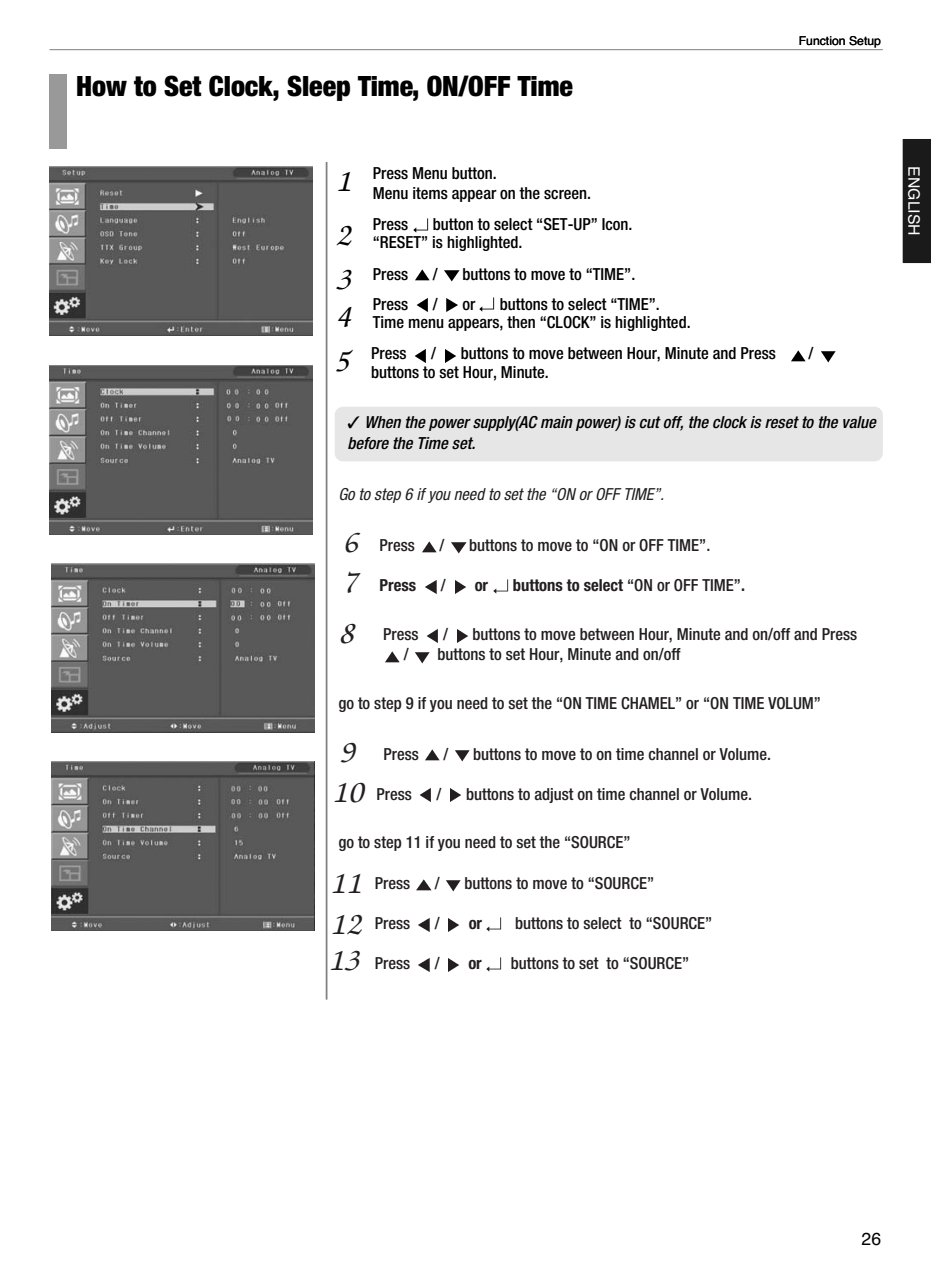
<style>
.page{position:relative;width:931px;height:1280px;background:#fff}
.page>*{position:absolute;margin:0;border:0;box-sizing:border-box;transform-origin:0 0}
.t1{font:italic 31.5px/39.9px "Zapf Chancery";color:#231f20}
.t2{font:italic 31.5px/37.1px "Zapf Chancery";color:#000}
.t3{font:900 condensed 28px "Helvetica Neue";color:#000}
.t4{font:17.5px "Helvetica";color:#000}
.t5{font:500 condensed 16.62px "Helvetica Neue";color:#231f20}
.t6{font:500 condensed 16.62px/18.6px "Helvetica Neue";color:#000}
.t7{font:italic 500 condensed 16.62px/21.2px "Helvetica Neue";color:#000}
.t8{font:italic condensed 16.62px "Helvetica Neue";color:#231f20}
.t9{font:700 condensed 16.62px "Helvetica Neue";color:#231f20}
.t10{font:15.75px "Helvetica";color:#fff}
.t11{font:italic 12.25px "Helvetica";color:#000}
.s1{font-weight:500}
</style>
<div class="page">
<hr style="left:49px;top:49px;width:834px;height:1px;background:#808080">
<div style="left:903px;top:139px;width:28px;height:124px;background:#1a1a1a"></div>
<div style="left:335px;top:407px;width:548px;height:54px;background:#e6e6e6;border-radius:8px"></div>
<hr style="left:326px;top:162px;width:1px;height:837px;background:#808080">
<img style="left:413px;top:219px;width:16px;height:14px">
<img style="left:415px;top:269px;width:15px;height:12px">
<img style="left:444px;top:270px;width:16px;height:12px">
<img style="left:416px;top:298px;width:12px;height:14px">
<img style="left:446px;top:298px;width:12px;height:14px">
<img style="left:480px;top:298px;width:15px;height:14px">
<img style="left:414px;top:349px;width:12px;height:14px">
<img style="left:445px;top:349px;width:11px;height:14px">
<img style="left:791px;top:350px;width:15px;height:12px">
<img style="left:821px;top:351px;width:15px;height:12px">
<div style="left:49px;top:74px;width:18px;height:75px;background:#999"></div>
<img style="left:49px;top:167px;width:263px;height:168px">
<img style="left:49px;top:365px;width:263px;height:169px">
<img style="left:422px;top:541px;width:15px;height:12px">
<img style="left:451px;top:542px;width:16px;height:12px">
<img style="left:425px;top:580px;width:12px;height:14px">
<img style="left:455px;top:580px;width:11px;height:14px">
<img style="left:494px;top:579px;width:15px;height:15px">
<img style="left:426px;top:629px;width:12px;height:14px">
<img style="left:457px;top:629px;width:11px;height:14px">
<img style="left:385px;top:651px;width:15px;height:12px">
<img style="left:415px;top:652px;width:15px;height:12px">
<img style="left:425px;top:749px;width:15px;height:12px">
<img style="left:455px;top:750px;width:15px;height:12px">
<img style="left:419px;top:788px;width:12px;height:14px">
<img style="left:450px;top:788px;width:11px;height:14px">
<img style="left:416px;top:879px;width:16px;height:12px">
<img style="left:446px;top:880px;width:15px;height:12px">
<img style="left:418px;top:918px;width:12px;height:14px">
<img style="left:448px;top:918px;width:11px;height:14px">
<img style="left:486px;top:917px;width:16px;height:15px">
<img style="left:418px;top:958px;width:12px;height:14px">
<img style="left:448px;top:958px;width:11px;height:14px">
<img style="left:486px;top:957px;width:16px;height:15px">
<img style="left:51px;top:563px;width:263px;height:169px">
<img style="left:51px;top:761px;width:263px;height:169px">
<h2 class="t3" style="left:76px;top:76px;width:499px">How to Set Clock, Sleep Time, ON/OFF Time</h2>
<p class="t11" style="left:799px;top:37px;width:84px">Function Setup</p>
<p class="t6" style="left:373px;top:164px;width:220px;line-height:19.9px">Press Menu button.<br>Menu items appear on the screen.</p>
<p class="t6" style="left:373px;top:216px;width:37px">Press</p>
<h1 class="t2" style="left:338px;top:166px;width:17px">1</h1>
<p class="t6" style="left:373px;top:216px;width:261px;text-indent:60px">button to select “SET-UP” Icon. “RESET” is highlighted.</p>
<p class="t6" style="left:373px;top:266px;width:37px">Press</p>
<p class="t6" style="left:433px;top:266px;width:6px">/</p>
<p class="t6" style="left:462px;top:266px;width:174px">buttons to move to “TIME”.</p>
<p class="t6" style="left:373px;top:296px;width:37px">Press</p>
<p class="t6" style="left:433px;top:296px;width:6px">/</p>
<p class="t6" style="left:462px;top:296px;width:14px">or</p>
<h1 class="t2" style="left:338px;top:220px;width:17px">2</h1>
<h1 class="t2" style="left:338px;top:264px;width:17px">3<br>4</h1>
<h1 class="t2" style="left:336px;top:346px;width:17px">5</h1>
<p class="t6" style="left:373px;top:296px;width:319px;text-indent:127px">buttons to select “TIME”.<br>Time menu appears, then “CLOCK” is highlighted.</p>
<p class="t6" style="left:371px;top:346px;width:37px">Press</p>
<p class="t6" style="left:431px;top:346px;width:6px">/</p>
<p class="t6" style="left:461px;top:346px;width:317px">buttons to move between Hour, Minute and Press</p>
<p class="t6" style="left:809px;top:346px;width:6px">/</p>
<p class="t6" style="left:371px;top:364px;width:179px">buttons to set Hour, Minute.</p>
<p class="t7" style="left:347px;top:413px;width:530px">✓ When the power supply(AC main power) is cut off, the clock is reset to the value before the Time set.</p>
<p class="t8" style="left:338px;top:487px;width:327px">Go to step 6 if you need to set the “ON or OFF TIME”.</p>
<p class="t5" style="left:380px;top:539px;width:37px">Press</p>
<p class="t5" style="left:440px;top:539px;width:6px">/</p>
<p class="t5" style="left:469px;top:539px;width:243px">buttons to move to “ON or OFF TIME”.</p>
<p class="t9" style="left:380px;top:578px;width:38px">Press</p>
<p class="t5" style="left:441px;top:578px;width:6px">/</p>
<p class="t9" style="left:475px;top:578px;width:15px">or</p>
<p class="t9" style="left:513px;top:578px;width:234px">buttons to select <span class="s1">“ON or OFF TIME”</span>.</p>
<p class="t5" style="left:383px;top:628px;width:37px">Press</p>
<p class="t5" style="left:443px;top:628px;width:6px">/</p>
<p class="t5" style="left:473px;top:628px;width:386px">buttons to move between Hour, Minute and on/off and Press</p>
<p class="t5" style="left:404px;top:648px;width:6px">/</p>
<p class="t5" style="left:438px;top:648px;width:245px">buttons to set Hour, Minute and on/off</p>
<p class="t5" style="left:338px;top:696px;width:484px">go to step 9 if you need to set the “ON TIME CHAMEL” or “ON TIME VOLUM”</p>
<p class="t5" style="left:384px;top:747px;width:37px">Press</p>
<p class="t5" style="left:444px;top:747px;width:6px">/</p>
<p class="t5" style="left:473px;top:747px;width:300px">buttons to move to on time channel or Volume.</p>
<p class="t5" style="left:377px;top:787px;width:37px">Press</p>
<p class="t5" style="left:437px;top:787px;width:6px">/</p>
<p class="t5" style="left:466px;top:787px;width:288px">buttons to adjust on time channel or Volume.</p>
<p class="t5" style="left:338px;top:836px;width:294px">go to step 11 if you need to set the “SOURCE”</p>
<p class="t5" style="left:375px;top:877px;width:37px">Press</p>
<p class="t5" style="left:435px;top:877px;width:6px">/</p>
<p class="t5" style="left:464px;top:877px;width:191px">buttons to move to “SOURCE”</p>
<p class="t5" style="left:375px;top:917px;width:37px">Press</p>
<p class="t5" style="left:435px;top:917px;width:6px">/</p>
<p class="t9" style="left:469px;top:917px;width:15px">or</p>
<p class="t5" style="left:515px;top:917px;width:199px">buttons to select to “SOURCE”</p>
<p class="t5" style="left:375px;top:956px;width:37px">Press</p>
<p class="t5" style="left:435px;top:956px;width:6px">/</p>
<p class="t9" style="left:468px;top:956px;width:15px">or</p>
<p class="t5" style="left:511px;top:956px;width:180px">buttons to set to “SOURCE”</p>
<h1 class="t1" style="left:345px;top:526px;width:17px">6<br>7</h1>
<h1 class="t1" style="left:341px;top:616px;width:17px">8</h1>
<h1 class="t1" style="left:341px;top:735px;width:17px">9</h1>
<h1 class="t1" style="left:334px;top:775px;width:33px">10</h1>
<h1 class="t1" style="left:333px;top:866px;width:33px">11<br>12</h1>
<h1 class="t1" style="left:331px;top:944px;width:33px">13</h1>
<p class="t10" style="left:920px;top:166px;width:71px;rotate:90deg">ENGLISH</p>
<p class="t4" style="left:862px;top:1232px;width:21px">26</p>
</div>
